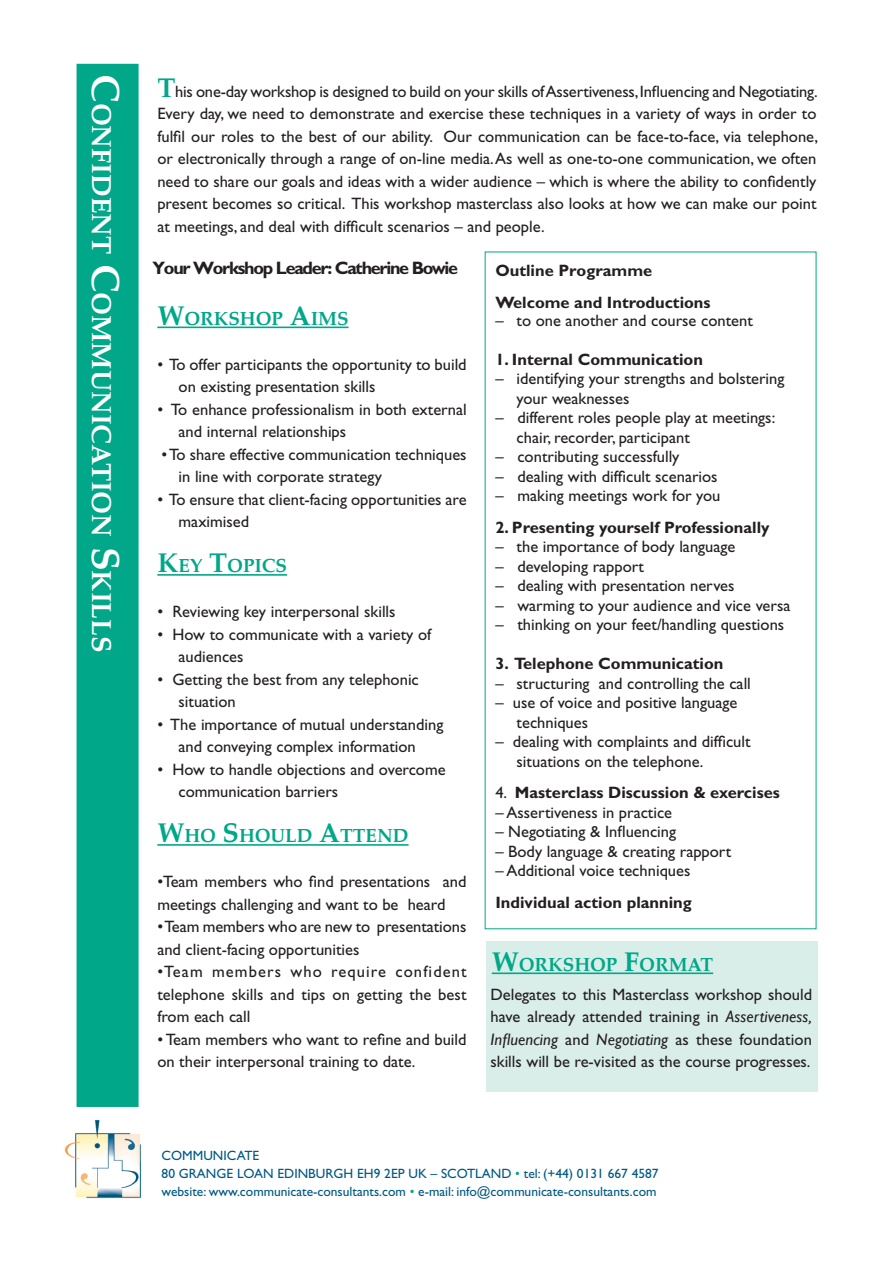
<style>
.page{position:relative;width:893px;height:1263px;background:#fff}
.page>*{position:absolute;margin:0;border:0;box-sizing:border-box;transform-origin:0 0}
.Workshop_Title{font:700 27.3px "Palatino";color:#fff}
.Subtitle{font:700 18.9px "Palatino";color:#00a788}
.Bullet_Points{font:700 18.9px "Palatino";color:#00a788}
.Workshop_Leader{font:700 18px "Gill Sans";letter-spacing:-.07em;color:#231f20}
.Body_text{font:16.5px/22.5px "Gill Sans";color:#231f20}
.Programme_text{font:16.5px/19.5px "Gill Sans";color:#231f20}
.Bullet_Points-2{font:16.5px/22.5px "Gill Sans";color:#231f20}
.Programme_text-2{font:700 16.5px "Gill Sans";color:#231f20}
.Programme_Title{font:700 16.5px "Gill Sans";color:#231f20}
.t1{font:13.5px/18px "Gill Sans";color:#005984}
.s1{font-size:39px}
.s2{font-family:"Palatino";font-weight:700;font-size:27px;color:#00a788}
.s3{font-weight:400}
.s4{font-size:27px}
.s5{font-style:italic}
.s6{color:#00a788}
</style>
<div class="page">
<img style="left:64px;top:1120px;width:77px;height:79px">
<div style="left:77px;top:64px;width:62px;height:1043px;background:#00a788;border:2px solid #00a788"></div>
<div style="left:486px;top:941px;width:332px;height:150px;background:#d9eee9"></div>
<hr style="left:157px;top:327px;width:192px;height:1px;background:#00a788">
<hr style="left:157px;top:574px;width:130px;height:2px;background:#00a788">
<hr style="left:157px;top:844px;width:252px;height:2px;background:#00a788">
<hr style="left:492px;top:972px;width:221px;height:2px;background:#00a788">
<p class="Workshop_Title" style="left:118px;top:74px;width:576px;rotate:90deg"><span class="s1">C</span>ONFIDENT <span class="s1">C</span>OMMUNICATION <span class="s1">S</span>KILLS</p>
<p class="Body_text" style="left:157px;top:80px;width:662px;text-align:justify"><span class="s2">T</span>his one-day workshop is designed to build on your skills of Assertiveness, Influencing and Negotiating.<br>Every day, we need to demonstrate and exercise these techniques in a variety of ways in order to fulfil our roles to the best of our ability. Our communication can be face-to-face, via telephone, or electronically through a range of on-line media. As well as one-to-one communication, we often need to share our goals and ideas with a wider audience – which is where the ability to confidently present becomes so critical. This workshop masterclass also looks at how we can make our point at meetings, and deal with difficult scenarios – and people.</p>
<p class="Workshop_Leader" style="left:152px;top:257px;width:307px">Your Workshop Leader: Catherine Bowie</p>
<p class="Programme_Title" style="left:495px;top:261px;width:158px">Outline Programme</p>
<p class="Programme_text-2" style="left:495px;top:292px;width:217px">Welcome and Introductions</p>
<p class="Programme_text" style="left:495px;top:310px;width:259px">– to one another and course content</p>
<p class="Programme_text-2" style="left:495px;top:349px;width:209px">1. Internal Communication</p>
<p class="Programme_text" style="left:495px;top:369px;width:291px">– identifying your strengths and bolstering</p>
<p class="Programme_text" style="left:517px;top:388px;width:114px">your weaknesses</p>
<p class="Programme_text" style="left:495px;top:408px;width:281px">– different roles people play at meetings:</p>
<p class="Programme_text" style="left:517px;top:427px;width:175px">chair, recorder, participant</p>
<p class="Programme_text" style="left:495px;top:447px;width:186px">– contributing successfully</p>
<p class="Programme_text" style="left:495px;top:466px;width:224px">– dealing with difficult scenarios</p>
<p class="Programme_text" style="left:495px;top:486px;width:227px">– making meetings work for you</p>
<p class="Programme_text-2" style="left:495px;top:517px;width:276px">2. Presenting yourself Professionally</p>
<p class="Programme_text" style="left:495px;top:537px;width:242px">– the importance of body language</p>
<p class="Programme_text" style="left:495px;top:556px;width:150px">– developing rapport</p>
<p class="Programme_text" style="left:495px;top:576px;width:241px">– dealing with presentation nerves</p>
<p class="Programme_text" style="left:495px;top:595px;width:297px">– warming to your audience and vice versa</p>
<p class="Programme_text" style="left:495px;top:615px;width:290px">– thinking on your feet/handling questions</p>
<p class="Programme_text-2" style="left:495px;top:654px;width:230px">3. Telephone Communication</p>
<p class="Programme_text" style="left:495px;top:673px;width:257px">– structuring and controlling the call</p>
<p class="Programme_text" style="left:517px;top:693px;width:222px;text-indent:-21px">– use of voice and positive language techniques</p>
<p class="Programme_text" style="left:495px;top:732px;width:257px">– dealing with complaints and difficult</p>
<p class="Programme_text" style="left:517px;top:751px;width:188px">situations on the telephone.</p>
<p class="Programme_text-2" style="left:495px;top:783px;width:286px"><span class="s3">4.</span> Masterclass Discussion &amp; exercises</p>
<p class="Programme_text" style="left:495px;top:802px;width:178px">– Assertiveness in practice</p>
<p class="Programme_text" style="left:495px;top:822px;width:182px">– Negotiating &amp; Influencing</p>
<p class="Programme_text" style="left:495px;top:841px;width:237px">– Body language &amp; creating rapport</p>
<p class="Programme_text" style="left:495px;top:861px;width:197px">– Additional voice techniques</p>
<p class="Programme_text-2" style="left:495px;top:892px;width:198px">Individual action planning</p>
<p class="Subtitle" style="left:157px;top:306px;width:191px"><span class="s4">W</span>ORKSHOP <span class="s4">A</span>IMS</p>
<p class="Bullet_Points-2" style="left:179px;top:353px;width:290px;text-indent:-21px">• To offer participants the opportunity to build on existing presentation skills</p>
<p class="Bullet_Points-2" style="left:179px;top:398px;width:290px;text-indent:-21px">• To enhance professionalism in both external and internal relationships</p>
<p class="Bullet_Points-2" style="left:179px;top:443px;width:290px;text-indent:-17px">• To share effective communication techniques in line with corporate strategy</p>
<p class="Bullet_Points-2" style="left:179px;top:488px;width:290px;text-indent:-21px">• To ensure that client-facing opportunities are maximised</p>
<p class="Bullet_Points" style="left:157px;top:554px;width:118px"><span class="s4">K</span>EY <span class="s4">T</span>OPICS</p>
<p class="Bullet_Points-2" style="left:157px;top:600px;width:240px">• Reviewing key interpersonal skills</p>
<p class="Bullet_Points-2" style="left:179px;top:623px;width:254px;text-indent:-21px">• How to communicate with a variety of audiences</p>
<p class="Bullet_Points-2" style="left:179px;top:668px;width:242px;text-indent:-21px">• Getting the best from any telephonic situation</p>
<p class="Bullet_Points-2" style="left:157px;top:713px;width:288px;text-align:center">• The importance of mutual understanding and conveying complex information</p>
<p class="Bullet_Points-2" style="left:179px;top:758px;width:269px;text-indent:-21px">• How to handle objections and overcome communication barriers</p>
<p class="Subtitle" style="left:157px;top:824px;width:253px"><span class="s4">W</span>HO <span class="s4">S</span>HOULD <span class="s4">A</span>TTEND</p>
<p class="Body_text" style="left:157px;top:870px;width:311px">•Team members who find presentations and meetings challenging and want to be heard</p>
<p class="Body_text" style="left:157px;top:915px;width:311px">• Team members who are new to presentations and client-facing opportunities</p>
<p class="Body_text" style="left:157px;top:960px;width:311px;text-align:justify">•Team members who require confident telephone skills and tips on getting the best from each call</p>
<p class="Body_text" style="left:157px;top:1028px;width:311px">• Team members who want to refine and build on their interpersonal training to date.</p>
<p class="Subtitle" style="left:492px;top:952px;width:223px"><span class="s4">W</span>ORKSHOP <span class="s4">F</span>ORMAT</p>
<p class="Body_text" style="left:490px;top:983px;width:323px;text-align:justify">Delegates to this Masterclass workshop should have already attended training in <span class="s5">Assertiveness, </span><span class="s5">Influencing</span> and <span class="s5">Negotiating</span> as these foundation skills will be re-visited as the course progresses.</p>
<p class="t1" style="left:162px;top:1146px;width:499px">COMMUNICATE<br>80 GRANGE LOAN EDINBURGH EH9 2EP UK – SCOTLAND <span class="s6">•</span> tel: (+44) 0131 667 4587</p>
<p class="t1" style="left:162px;top:1182px;width:496px">website: www.communicate-consultants.com <span class="s6">•</span> e-mail: info@communicate-consultants.com</p>
</div>
